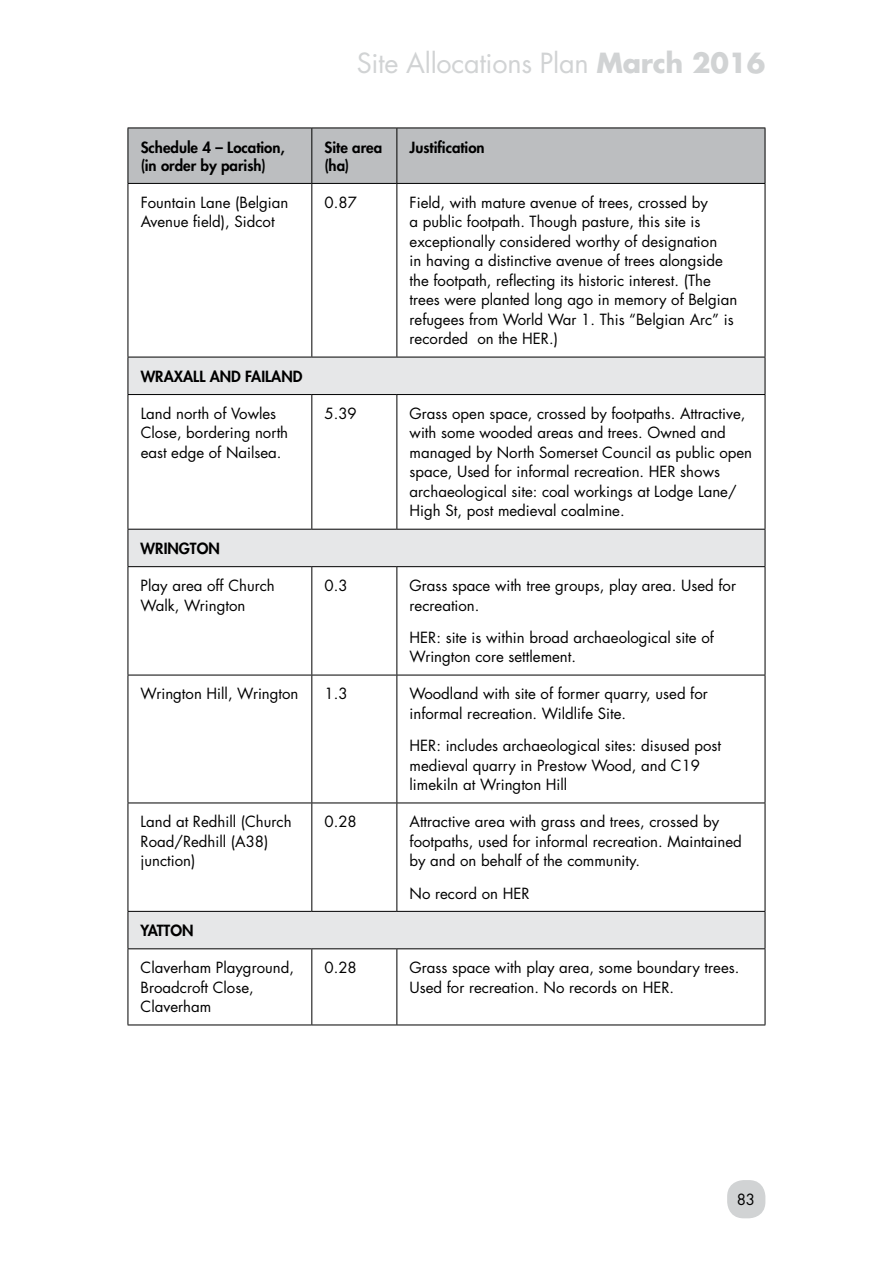
<style>
.page{position:relative;width:893px;height:1263px;background:#fff}
.page>*{position:absolute;margin:0;border:0;box-sizing:border-box;transform-origin:0 0}
.t1{font:27px "Futura LT";letter-spacing:-.01em;color:#d1d3d4}
.t2{font:15px/19.5px "Futura LT";color:#000}
.t3{font:800 15px/18px "Futura LT";color:#000}
.s1{font-weight:700}
</style>
<div class="page">
<div style="left:727px;top:1180px;width:38px;height:38px;background:#d1d3d4;border-radius:16px"></div>
<div style="left:129px;top:129px;width:636px;height:54px;background:#bcbec0"></div>
<svg style="left:129px;top:358px;width:636px;height:590px"></svg>
<hr style="left:128px;top:184px;width:1px;height:173px;background:#000">
<hr style="left:311px;top:184px;width:1px;height:173px;background:#000">
<hr style="left:396px;top:184px;width:1px;height:173px;background:#000">
<hr style="left:765px;top:184px;width:1px;height:173px;background:#000">
<hr style="left:128px;top:357px;width:184px;height:1px;background:#000">
<hr style="left:128px;top:357px;width:1px;height:37px;background:#000">
<hr style="left:312px;top:357px;width:85px;height:1px;background:#000">
<hr style="left:397px;top:357px;width:368px;height:1px;background:#000">
<hr style="left:765px;top:357px;width:1px;height:37px;background:#000">
<hr style="left:128px;top:394px;width:184px;height:1px;background:#000">
<hr style="left:128px;top:395px;width:1px;height:134px;background:#000">
<hr style="left:312px;top:394px;width:85px;height:1px;background:#000">
<hr style="left:311px;top:395px;width:1px;height:134px;background:#000">
<hr style="left:397px;top:394px;width:368px;height:1px;background:#000">
<hr style="left:396px;top:395px;width:1px;height:134px;background:#000">
<hr style="left:765px;top:395px;width:1px;height:134px;background:#000">
<hr style="left:128px;top:529px;width:184px;height:1px;background:#000">
<hr style="left:128px;top:530px;width:1px;height:36px;background:#000">
<hr style="left:312px;top:529px;width:85px;height:1px;background:#000">
<hr style="left:397px;top:529px;width:368px;height:1px;background:#000">
<hr style="left:765px;top:530px;width:1px;height:36px;background:#000">
<hr style="left:128px;top:566px;width:184px;height:1px;background:#000">
<hr style="left:128px;top:567px;width:1px;height:108px;background:#000">
<hr style="left:312px;top:566px;width:85px;height:1px;background:#000">
<hr style="left:311px;top:567px;width:1px;height:108px;background:#000">
<hr style="left:397px;top:566px;width:368px;height:1px;background:#000">
<hr style="left:396px;top:567px;width:1px;height:108px;background:#000">
<hr style="left:765px;top:567px;width:1px;height:108px;background:#000">
<hr style="left:128px;top:675px;width:184px;height:1px;background:#000">
<hr style="left:128px;top:675px;width:1px;height:127px;background:#000">
<hr style="left:312px;top:675px;width:85px;height:1px;background:#000">
<hr style="left:311px;top:675px;width:1px;height:127px;background:#000">
<hr style="left:397px;top:675px;width:368px;height:1px;background:#000">
<hr style="left:396px;top:675px;width:1px;height:127px;background:#000">
<hr style="left:765px;top:675px;width:1px;height:127px;background:#000">
<hr style="left:128px;top:802px;width:184px;height:1px;background:#000">
<hr style="left:128px;top:803px;width:1px;height:108px;background:#000">
<hr style="left:312px;top:802px;width:85px;height:1px;background:#000">
<hr style="left:311px;top:803px;width:1px;height:108px;background:#000">
<hr style="left:397px;top:802px;width:368px;height:1px;background:#000">
<hr style="left:396px;top:803px;width:1px;height:108px;background:#000">
<hr style="left:765px;top:803px;width:1px;height:108px;background:#000">
<hr style="left:128px;top:911px;width:184px;height:1px;background:#000">
<hr style="left:128px;top:912px;width:1px;height:36px;background:#000">
<hr style="left:312px;top:911px;width:85px;height:1px;background:#000">
<hr style="left:397px;top:911px;width:368px;height:1px;background:#000">
<hr style="left:765px;top:912px;width:1px;height:36px;background:#000">
<hr style="left:128px;top:948px;width:184px;height:1px;background:#000">
<hr style="left:128px;top:949px;width:1px;height:75px;background:#000">
<hr style="left:312px;top:948px;width:85px;height:1px;background:#000">
<hr style="left:311px;top:949px;width:1px;height:75px;background:#000">
<hr style="left:397px;top:948px;width:368px;height:1px;background:#000">
<hr style="left:396px;top:949px;width:1px;height:75px;background:#000">
<hr style="left:765px;top:949px;width:1px;height:75px;background:#000">
<hr style="left:128px;top:1024px;width:184px;height:1px;background:#000">
<hr style="left:312px;top:1024px;width:85px;height:1px;background:#000">
<hr style="left:397px;top:1024px;width:368px;height:1px;background:#000">
<hr style="left:128px;top:128px;width:184px;height:1px;background:#000">
<hr style="left:128px;top:128px;width:1px;height:55px;background:#000">
<hr style="left:312px;top:128px;width:85px;height:1px;background:#000">
<hr style="left:311px;top:128px;width:1px;height:55px;background:#000">
<hr style="left:397px;top:128px;width:368px;height:1px;background:#000">
<hr style="left:396px;top:128px;width:1px;height:55px;background:#000">
<hr style="left:765px;top:128px;width:1px;height:55px;background:#000">
<hr style="left:128px;top:183px;width:184px;height:1px;background:#000">
<hr style="left:312px;top:183px;width:85px;height:1px;background:#000">
<hr style="left:397px;top:183px;width:368px;height:1px;background:#000">
<h1 class="t1" style="left:357px;top:45px;width:410px">Site Allocations Plan <span class="s1">March 2016</span></h1>
<p class="t3" style="left:141px;top:138px;width:146px">Schedule 4 – Location, (in order by parish)</p>
<p class="t3" style="left:325px;top:138px;width:59px">Site area (ha)</p>
<p class="t3" style="left:410px;top:138px;width:77px">Justification</p>
<p class="t2" style="left:141px;top:193px;width:149px">Fountain Lane (Belgian<br>Avenue field), Sidcot</p>
<p class="t2" style="left:325px;top:193px;width:34px">0.87</p>
<p class="t2" style="left:410px;top:193px;width:329px">Field, with mature avenue of trees, crossed by<br>a public footpath. Though pasture, this site is exceptionally considered worthy of designation<br>in having a distinctive avenue of trees alongside the footpath, reflecting its historic interest. (The trees were planted long ago in memory of Belgian refugees from World War 1. This “Belgian Arc” is recorded on the HER.)</p>
<p class="t3" style="left:141px;top:367px;width:163px">WRAXALL AND FAILAND</p>
<p class="t2" style="left:141px;top:404px;width:149px">Land north of Vowles<br>Close, bordering north east edge of Nailsea.</p>
<p class="t2" style="left:325px;top:404px;width:34px">5.39</p>
<p class="t2" style="left:410px;top:404px;width:344px">Grass open space, crossed by footpaths. Attractive, with some wooded areas and trees. Owned and managed by North Somerset Council as public open space, Used for informal recreation. HER shows archaeological site: coal workings at Lodge Lane/ High St, post medieval coalmine.</p>
<p class="t3" style="left:141px;top:539px;width:81px">WRINGTON</p>
<p class="t2" style="left:141px;top:576px;width:136px">Play area off Church<br>Walk, Wrington</p>
<p class="t2" style="left:325px;top:576px;width:25px">0.3</p>
<p class="t2" style="left:410px;top:576px;width:328px">Grass space with tree groups, play area. Used for recreation.</p>
<p class="t2" style="left:410px;top:628px;width:306px">HER: site is within broad archaeological site of<br>Wrington core settlement.</p>
<p class="t2" style="left:141px;top:684px;width:159px">Wrington Hill, Wrington</p>
<p class="t2" style="left:324px;top:684px;width:25px">1.3</p>
<p class="t2" style="left:410px;top:684px;width:300px">Woodland with site of former quarry, used for informal recreation. Wildlife Site.</p>
<p class="t2" style="left:410px;top:736px;width:313px">HER: includes archaeological sites: disused post medieval quarry in Prestow Wood, and C19 limekiln at Wrington Hill</p>
<p class="t2" style="left:141px;top:812px;width:152px">Land at Redhill (Church<br>Road/Redhill (A38) junction)</p>
<p class="t2" style="left:324px;top:812px;width:34px">0.28</p>
<p class="t2" style="left:410px;top:812px;width:334px">Attractive area with grass and trees, crossed by footpaths, used for informal recreation. Maintained by and on behalf of the community.</p>
<p class="t2" style="left:410px;top:883px;width:122px">No record on HER</p>
<p class="t3" style="left:141px;top:921px;width:54px">YATTON</p>
<p class="t2" style="left:141px;top:958px;width:155px">Claverham Playground,<br>Broadcroft Close,<br>Claverham</p>
<p class="t2" style="left:324px;top:958px;width:34px">0.28</p>
<p class="t2" style="left:410px;top:958px;width:331px">Grass space with play area, some boundary trees.<br>Used for recreation. No records on HER.</p>
<p class="t2" style="left:737px;top:1190px;width:20px">83</p>
</div>
